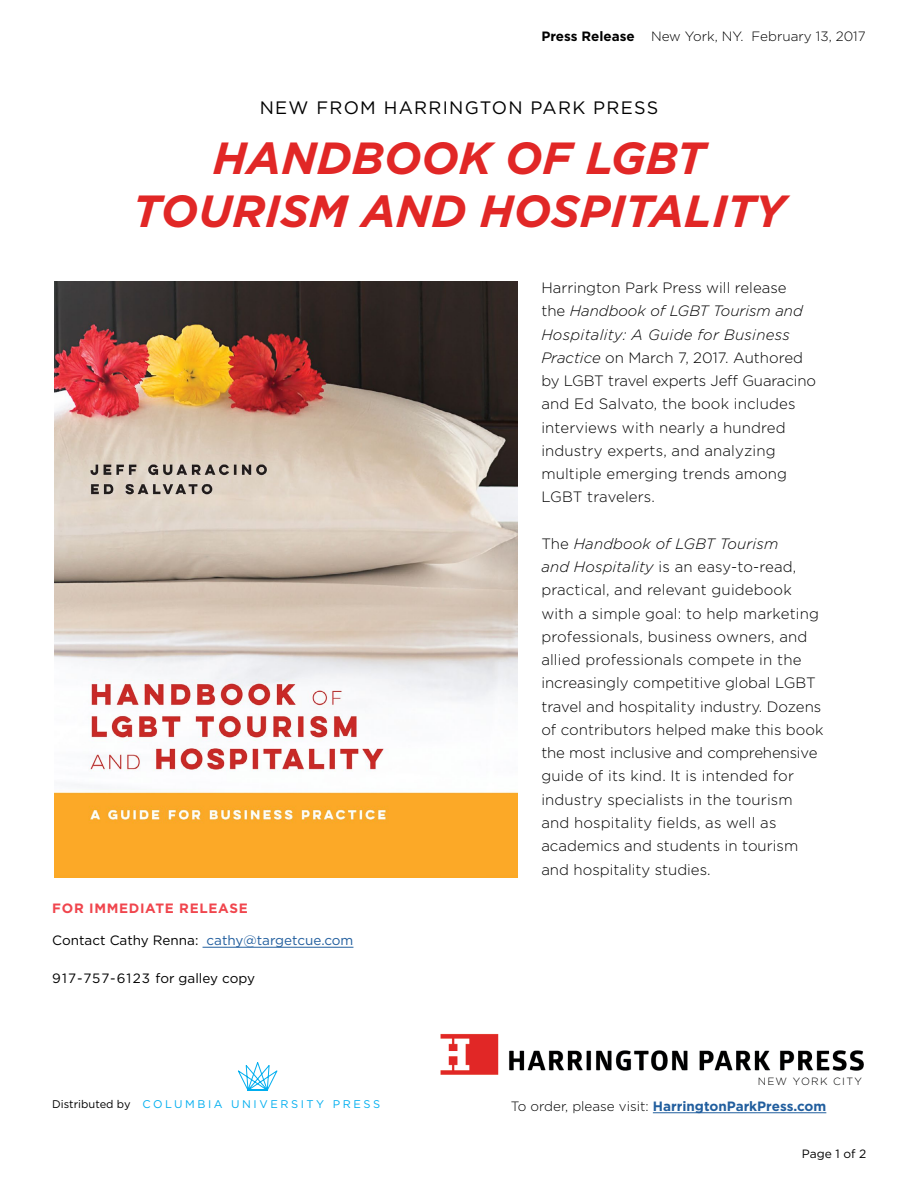
<style>
.page{position:relative;width:918px;height:1188px;background:#fff}
.page>*{position:absolute;margin:0;border:0;box-sizing:border-box;transform-origin:0 0}
.t1{font:italic 700 45px/52.5px "Gotham";color:#e12726;text-align:center}
.t2{font:18px "Gotham";letter-spacing:.07em;color:#000}
.t3{font:300 15px/23.2px "Gotham";color:#000}
.t4{font:700 13.5px "Gotham";color:#215e9e}
.t5{font:300 13.5px "Gotham";color:#000}
.t6{font:13.5px "Gotham";color:#215e9e}
.t7{font:13.5px "Gotham";color:#000}
.t8{font:700 13.5px "Gotham";letter-spacing:.05em;color:#f0454d}
.t9{font:12px "Gotham";color:#000}
.t10{font:11.1px "Gotham";letter-spacing:.23em;color:#00aeef}
.t11{font:300 10.5px "Gotham";letter-spacing:.12em;color:#000}
.s1{font-weight:700}
.s2{color:#000}
.s3{font-style:italic}
.s4{font-weight:300;color:#000}
</style>
<div class="page">
<img style="left:54px;top:281px;width:464px;height:596px">
<hr style="left:203px;top:947px;width:150px;height:1px;background:#215e9e">
<svg style="left:238px;top:1062px;width:39px;height:29px"></svg>
<img style="left:440px;top:1033px;width:424px;height:42px">
<hr style="left:653px;top:1113px;width:173px;height:1px;background:#215e9e">
<p class="t5" style="left:541px;top:28px;width:326px"><span class="s1">Press Release</span> New York, NY. February 13, 2017</p>
<p class="t2" style="left:260px;top:98px;width:400px">NEW FROM HARRINGTON PARK PRESS</p>
<h1 class="t1" style="left:133px;top:132px;width:653px">HANDBOOK OF LGBT<br>TOURISM AND HOSPITALITY</h1>
<p class="t8" style="left:52px;top:900px;width:197px">FOR IMMEDIATE RELEASE</p>
<p class="t6" style="left:52px;top:933px;width:303px"><span class="s2">Contact Cathy Renna:</span> cathy@targetcue.com</p>
<p class="t7" style="left:52px;top:971px;width:204px">917-757-6123 for galley copy</p>
<p class="t3" style="left:541px;top:276px;width:276px">Harrington Park Press will release<br>the <span class="s3">Handbook of LGBT Tourism and<br>Hospitality: A Guide for Business<br>Practice</span> on March 7, 2017. Authored by LGBT travel experts Jeff Guaracino and Ed Salvato, the book includes interviews with nearly a hundred industry experts, and analyzing multiple emerging trends among<br>LGBT travelers.</p>
<p class="t3" style="left:541px;top:531px;width:284px">The <span class="s3">Handbook of LGBT Tourism<br>and Hospitality</span> is an easy-to-read, practical, and relevant guidebook with a simple goal: to help marketing professionals, business owners, and allied professionals compete in the increasingly competitive global LGBT travel and hospitality industry. Dozens of contributors helped make this book the most inclusive and comprehensive guide of its kind. It is intended for industry specialists in the tourism and hospitality fields, as well as academics and students in tourism and hospitality studies.</p>
<p class="t11" style="left:758px;top:1074px;width:106px">NEW YORK CITY</p>
<p class="t10" style="left:52px;top:1098px;width:329px"><span class="s2">Distributed by</span> COLUMBIA UNIVERSITY PRESS</p>
<p class="t4" style="left:511px;top:1098px;width:317px"><span class="s4">To order, please visit:</span> HarringtonParkPress.com</p>
<p class="t9" style="left:802px;top:1147px;width:66px">Page 1 of 2</p>
</div>
